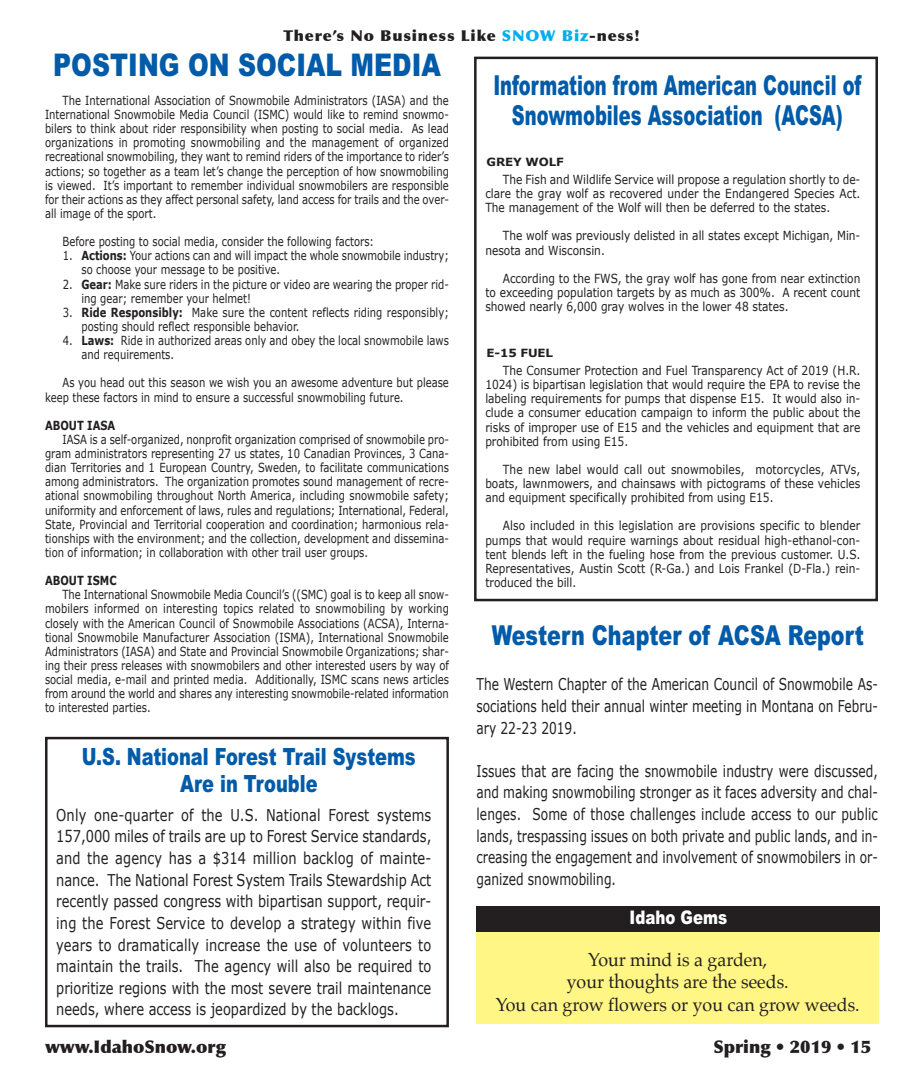
<style>
.page{position:relative;width:923px;height:1080px;background:#fff}
.page>*{position:absolute;margin:0;border:0;box-sizing:border-box;transform-origin:0 0}
.t1{font:900 31.25px "Arial";color:#015ba9;scale:.8 1}
.t2{font:900 27.5px/30px "Arial";color:#015ba9;text-align:center;scale:.65 1}
.t3{font:900 27.5px "Arial";color:#015ba9;scale:.75 1}
.t4{font:900 23.75px/27.5px "Arial";color:#015ba9;text-align:center;scale:.75 1}
.t5{font:18.75px/22.5px "Palatino";color:#231f20;text-align:center;scale:.95 1}
.t6{font:900 18.75px "Arial";color:#fff;scale:.8 1}
.t7{font:900 17.5px "Optima";color:#231f20}
.t8{font:16.25px/21.6px "Verdana";color:#231f20;text-align:justify;scale:.8 1}
.t9{font:16.25px/21.6px "Verdana";color:#231f20;text-align:justify;scale:.75 1}
.t10{font:900 15px "Optima";letter-spacing:.05em;color:#231f20;scale:1.05 1}
.t11{font:12.5px/14.1px "Verdana";color:#231f20;scale:.8 1}
.t12{font:12.5px/14.1px "Verdana";color:#231f20;text-align:justify;scale:.85 1}
.t13{font:700 12.5px "Verdana";color:#231f20;scale:.8 1}
.t14{font:700 11.25px "Verdana";letter-spacing:-.01em;color:#231f20;scale:1.05 1}
.s1{color:#00aeef}
.s2{font-weight:700}
</style>
<div class="page">
<div style="left:474px;top:57px;width:404px;height:544px;border:2px solid #231f20"></div>
<div style="left:45px;top:737px;width:404px;height:290px;border:2px solid #231f20"></div>
<div style="left:476px;top:928px;width:402px;height:96px;background:#fff685"></div>
<div style="left:476px;top:906px;width:404px;height:26px;background:#231f20"></div>
<p class="t10" style="left:283px;top:26px;width:341px">There’s No Business Like <span class="s1">SNOW Biz</span>-ness!</p>
<h1 class="t1" style="left:53px;top:47px;width:486px">POSTING ON SOCIAL MEDIA</h1>
<p class="t11" style="left:45px;top:93px;width:506px;text-align:justify;text-indent:18px">The International Association of Snowmobile Administrators (IASA) and the International Snowmobile Media Council (ISMC) would like to remind snowmo&shy;bilers to think about rider responsibility when posting to social media. As lead organizations in promoting snowmobiling and the management of organized recreational snowmobiling, they want to remind riders of the importance to rider’s actions; so together as a team let’s change the perception of how snowmobiling is viewed. It’s important to remember individual snowmobilers are responsible for their actions as they affect personal safety, land access for trails and the over&shy;all image of the sport.</p>
<p class="t11" style="left:63px;top:234px;width:391px">Before posting to social media, consider the following factors:</p>
<p class="t11" style="left:81px;top:248px;width:461px;text-indent:-19px">1. <span class="s2">Actions:</span> Your actions can and will impact the whole snowmobile industry; so choose your message to be positive.</p>
<p class="t11" style="left:81px;top:276px;width:461px;text-indent:-19px">2. <span class="s2">Gear:</span> Make sure riders in the picture or video are wearing the proper rid&shy;ing gear; remember your helmet!</p>
<p class="t11" style="left:81px;top:305px;width:461px;text-indent:-19px">3. <span class="s2">Ride Responsibly:</span> Make sure the content reflects riding responsibly; posting should reflect responsible behavior.</p>
<p class="t11" style="left:81px;top:333px;width:461px;text-indent:-19px">4. <span class="s2">Laws:</span> Ride in authorized areas only and obey the local snowmobile laws and requirements.</p>
<p class="t11" style="left:45px;top:375px;width:506px;text-indent:18px">As you head out this season we wish you an awesome adventure but please keep these factors in mind to ensure a successful snowmobiling future.</p>
<p class="t13" style="left:45px;top:417px;width:89px">ABOUT IASA</p>
<p class="t11" style="left:45px;top:432px;width:506px;text-align:justify;text-indent:18px">IASA is a self-organized, nonprofit organization comprised of snowmobile pro&shy;gram administrators representing 27 us states, 10 Canadian Provinces, 3 Cana&shy;dian Territories and 1 European Country, Sweden, to facilitate communications among administrators. The organization promotes sound management of recre&shy;ational snowmobiling throughout North America, including snowmobile safety; uniformity and enforcement of laws, rules and regulations; International, Federal, State, Provincial and Territorial cooperation and coordination; harmonious rela&shy;tionships with the environment; and the collection, development and dissemina&shy;tion of information; in collaboration with other trail user groups.</p>
<p class="t13" style="left:45px;top:573px;width:91px">ABOUT ISMC</p>
<p class="t11" style="left:45px;top:587px;width:506px;text-align:justify;text-indent:18px">The International Snowmobile Media Council’s ((SMC) goal is to keep all snow&shy;mobilers informed on interesting topics related to snowmobiling by working closely with the American Council of Snowmobile Associations (ACSA), Interna&shy;tional Snowmobile Manufacturer Association (ISMA), International Snowmobile Administrators (IASA) and State and Provincial Snowmobile Organizations; shar&shy;ing their press releases with snowmobilers and other interested users by way of social media, e-mail and printed media. Additionally, ISMC scans news articles from around the world and shares any interesting snowmobile-related information to interested parties.</p>
<h2 class="t2" style="left:493px;top:70px;width:568px">Information from American Council of<br>Snowmobiles Association (ACSA)</h2>
<p class="t14" style="left:486px;top:154px;width:75px">GREy WOLF</p>
<p class="t12" style="left:485px;top:172px;width:443px;text-indent:18px">The Fish and Wildlife Service will propose a regulation shortly to de&shy;clare the gray wolf as recovered under the Endangered Species Act.<br>The management of the Wolf will then be deferred to the states.</p>
<p class="t12" style="left:485px;top:228px;width:443px;text-indent:18px">The wolf was previously delisted in all states except Michigan, Min&shy;nesota and Wisconsin.</p>
<p class="t12" style="left:485px;top:271px;width:443px;text-indent:18px">According to the FWS, the gray wolf has gone from near extinction to exceeding population targets by as much as 300%. A recent count showed nearly 6,000 gray wolves in the lower 48 states.</p>
<p class="t14" style="left:486px;top:345px;width:65px">E-15 FUEL</p>
<p class="t12" style="left:485px;top:363px;width:443px;text-indent:18px">The Consumer Protection and Fuel Transparency Act of 2019 (H.R.<br>1024) is bipartisan legislation that would require the EPA to revise the labeling requirements for pumps that dispense E15. It would also in&shy;clude a consumer education campaign to inform the public about the risks of improper use of E15 and the vehicles and equipment that are prohibited from using E15.</p>
<p class="t12" style="left:485px;top:462px;width:443px;text-indent:18px">The new label would call out snowmobiles, motorcycles, ATVs, boats, lawnmowers, and chainsaws with pictograms of these vehicles and equipment specifically prohibited from using E15.</p>
<p class="t12" style="left:485px;top:518px;width:443px;text-indent:18px">Also included in this legislation are provisions specific to blender pumps that would require warnings about residual high-ethanol-con&shy;tent blends left in the fueling hose from the previous customer. U.S.<br>Representatives, Austin Scott (R-Ga.) and Lois Frankel (D-Fla.) rein&shy;troduced the bill.</p>
<h2 class="t3" style="left:491px;top:619px;width:498px">Western Chapter of ACSA Report</h2>
<h3 class="t9" style="left:476px;top:673px;width:537px">The Western Chapter of the American Council of Snowmobile As&shy;sociations held their annual winter meeting in Montana on Febru&shy;ary 22-23 2019.</h3>
<p class="t9" style="left:476px;top:760px;width:537px">Issues that are facing the snowmobile industry were discussed, and making snowmobiling stronger as it faces adversity and chal&shy;lenges. Some of those challenges include access to our public lands, trespassing issues on both private and public lands, and in&shy;creasing the engagement and involvement of snowmobilers in or&shy;ganized snowmobiling.</p>
<h3 class="t4" style="left:82px;top:743px;width:446px">U.S. National Forest Trail Systems<br>Are in Trouble</h3>
<p class="t8" style="left:56px;top:804px;width:470px">Only one-quarter of the U.S. National Forest systems 157,000 miles of trails are up to Forest Service standards, and the agency has a $314 million backlog of mainte&shy;nance. The National Forest System Trails Stewardship Act recently passed congress with bipartisan support, requir&shy;ing the Forest Service to develop a strategy within five years to dramatically increase the use of volunteers to maintain the trails. The agency will also be required to prioritize regions with the most severe trail maintenance needs, where access is jeopardized by the backlogs.</p>
<h3 class="t6" style="left:629px;top:907px;width:123px">Idaho Gems</h3>
<h3 class="t5" style="left:495px;top:949px;width:385px">Your mind is a garden,<br>your thoughts are the seeds.<br>You can grow flowers or you can grow weeds.</h3>
<h3 class="t7" style="left:45px;top:1036px;width:183px">www.IdahoSnow.org</h3>
<h3 class="t7" style="left:713px;top:1036px;width:159px">Spring • 2019 • 15</h3>
</div>
